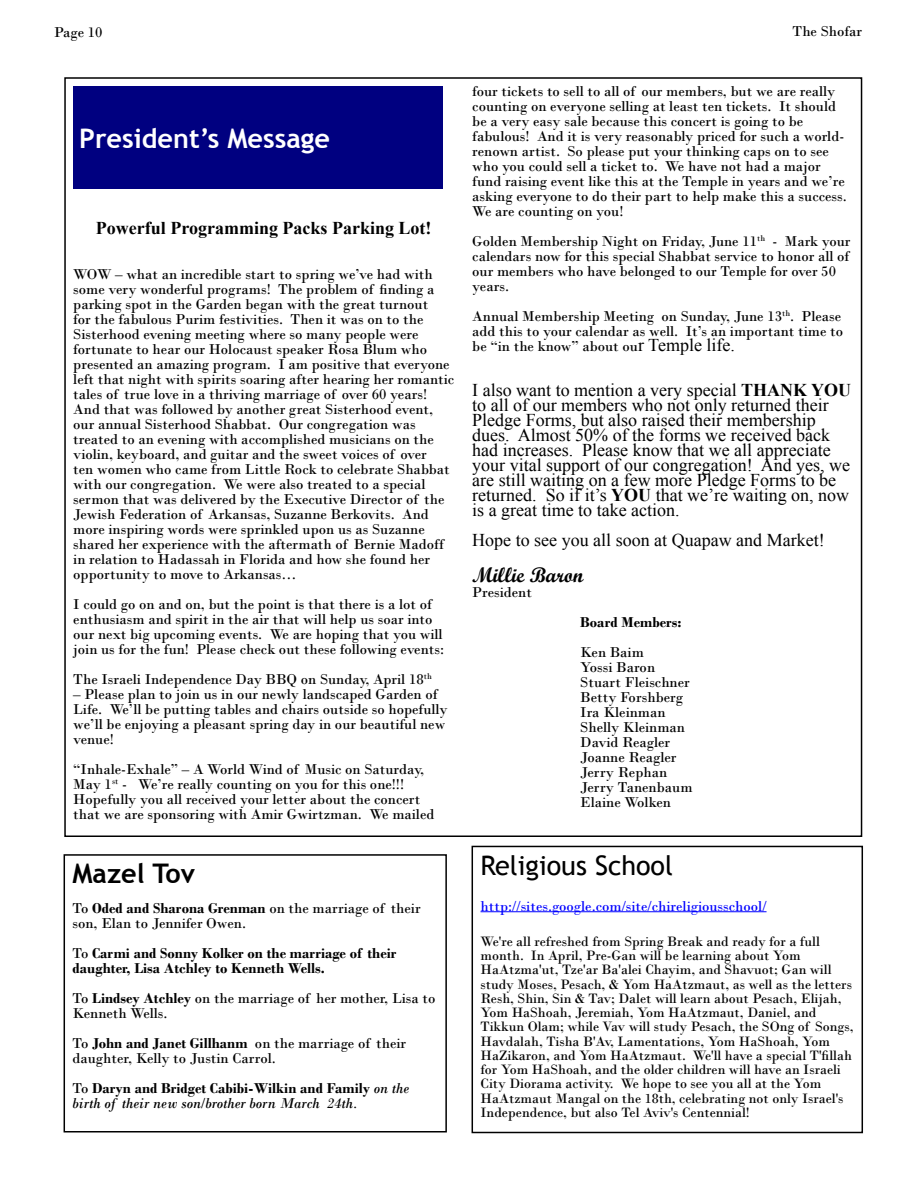
<style>
.page{position:relative;width:918px;height:1188px;background:#fff}
.page>*{position:absolute;margin:0;border:0;box-sizing:border-box;transform-origin:0 0}
.t1{font:700 27px "Trebuchet MS";color:#fff}
.t2{font:27px "Trebuchet MS";color:#000}
.t3{font:700 27px "Trebuchet MS";color:#000}
.t4{font:21px "Script MT Bold";color:#000}
.t5{font:18px/15px "Times New Roman";color:#000}
.t6{font:700 18px "Times New Roman";color:#000}
.t7{font:15px/15px "Bodoni";color:#000}
.t8{font:700 15px/15px "Bodoni";color:#000}
.t9{font:italic 15px/15px "Bodoni";color:#000}
.t10{font:15px "Bodoni";color:#00f}
.t11{font:14.25px/14.2px "Bodoni";color:#000}
.s1{font-weight:700}
.s2{font-weight:400}
.s3{font-style:normal}
.s4{font-weight:700;font-style:normal}
.s5{font-family:"Times New Roman";font-size:18px}
</style>
<div class="page">
<div style="left:73px;top:86px;width:369px;height:103px;background:#000080"></div>
<div style="left:64px;top:854px;width:383px;height:278px;border:2px solid #000"></div>
<hr style="left:481px;top:911px;width:286px;height:1px;background:#00f">
<div style="left:472px;top:846px;width:391px;height:287px;border:2px solid #000"></div>
<p class="t7" style="left:54px;top:25px;width:50px">Page 10</p>
<p class="t7" style="left:793px;top:23px;width:71px">The Shofar</p>
<h1 class="t1" style="left:79px;top:121px;width:252px">President’s Message</h1>
<p class="t6" style="left:96px;top:215px;width:337px">Powerful Programming Packs Parking Lot!</p>
<p class="t7" style="left:73px;top:267px;width:383px">WOW – what an incredible start to spring we’ve had with some very wonderful programs! The problem of finding a parking spot in the Garden began with the great turnout<br>for the fabulous Purim festivities. Then it was on to the Sisterhood evening meeting where so many people were fortunate to hear our Holocaust speaker Rosa Blum who presented an amazing program. I am positive that everyone left that night with spirits soaring after hearing her romantic tales of true love in a thriving marriage of over 60 years!<br>And that was followed by another great Sisterhood event, our annual Sisterhood Shabbat. Our congregation was treated to an evening with accomplished musicians on the violin, keyboard, and guitar and the sweet voices of over<br>ten women who came from Little Rock to celebrate Shabbat with our congregation. We were also treated to a special sermon that was delivered by the Executive Director of the Jewish Federation of Arkansas, Suzanne Berkovits. And more inspiring words were sprinkled upon us as Suzanne shared her experience with the aftermath of Bernie Madoff in relation to Hadassah in Florida and how she found her opportunity to move to Arkansas…</p>
<p class="t7" style="left:73px;top:597px;width:372px">I could go on and on, but the point is that there is a lot of enthusiasm and spirit in the air that will help us soar into our next big upcoming events. We are hoping that you will join us for the fun! Please check out these following events:</p>
<p class="t7" style="left:73px;top:672px;width:360px">The Israeli Independence Day BBQ on Sunday, April 18<sup>th</sup></p>
<p class="t7" style="left:73px;top:687px;width:376px">– Please plan to join us in our newly landscaped Garden of Life. We’ll be putting tables and chairs outside so hopefully we’ll be enjoying a pleasant spring day in our beautiful new venue!</p>
<p class="t7" style="left:73px;top:762px;width:363px">“Inhale-Exhale” – A World Wind of Music on Saturday, May 1<sup>st</sup> - We’re really counting on you for this one!!!<br>Hopefully you all received your letter about the concert that we are sponsoring with Amir Gwirtzman. We mailed</p>
<h1 class="t3" style="left:73px;top:857px;width:124px">Mazel Tov</h1>
<p class="t7" style="left:73px;top:901px;width:350px">To <span class="s1">Oded and Sharona Grenman</span> on the marriage of their son, Elan to Jennifer Owen.</p>
<p class="t8" style="left:73px;top:946px;width:326px"><span class="s2">To</span> Carmi and Sonny Kolker on the marriage of their daughter, Lisa Atchley to Kenneth Wells.</p>
<p class="t7" style="left:73px;top:991px;width:364px">To <span class="s1">Lindsey Atchley</span> on the marriage of her mother, Lisa to<br>Kenneth Wells.</p>
<p class="t7" style="left:73px;top:1036px;width:335px">To <span class="s1">John and Janet Gillhanm</span> on the marriage of their daughter, Kelly to Justin Carrol.</p>
<p class="t9" style="left:73px;top:1081px;width:338px"><span class="s3">To</span> <span class="s4">Daryn and Bridget Cabibi-Wilkin and Family</span> on the birth of their new son/brother born March 24th.</p>
<p class="t7" style="left:472px;top:84px;width:376px">four tickets to sell to all of our members, but we are really counting on everyone selling at least ten tickets. It should be a very easy sale because this concert is going to be fabulous! And it is very reasonably priced for such a world&shy;renown artist. So please put your thinking caps on to see who you could sell a ticket to. We have not had a major fund raising event like this at the Temple in years and we’re asking everyone to do their part to help make this a success.<br>We are counting on you!</p>
<p class="t7" style="left:472px;top:234px;width:380px">Golden Membership Night on Friday, June 11<sup>th</sup> - Mark your calendars now for this special Shabbat service to honor all of our members who have belonged to our Temple for over 50 years.</p>
<p class="t7" style="left:472px;top:309px;width:372px;text-align:justify">Annual Membership Meeting on Sunday, June 13<sup>th</sup>. Please add this to your calendar as well. It’s an important time to be “in the know” about ou<span class="s5">r Temple life.</span></p>
<p class="t5" style="left:472px;top:382px;width:380px">I also want to mention a very special <span class="s1">THANK YOU </span>to all of our members who not only returned their Pledge Forms, but also raised their membership dues. Almost 50% of the forms we received back had increases. Please know that we all appreciate your vital support of our congregation! And yes, we are still waiting on a few more Pledge Forms to be returned. So if it’s <span class="s1">YOU</span> that we’re waiting on, now is a great time to take action.</p>
<p class="t5" style="left:472px;top:532px;width:354px">Hope to see you all soon at Quapaw and Market!</p>
<h2 class="t4" style="left:472px;top:562px;width:113px">Millie Baron</h2>
<p class="t7" style="left:472px;top:585px;width:61px">President</p>
<p class="t8" style="left:580px;top:615px;width:103px">Board Members:</p>
<p class="t7" style="left:580px;top:645px;width:114px">Ken Baim<br>Yossi Baron<br>Stuart Fleischner<br>Betty Forshberg<br>Ira Kleinman<br>Shelly Kleinman<br>David Reagler<br>Joanne Reagler<br>Jerry Rephan<br>Jerry Tanenbaum<br>Elaine Wolken</p>
<h1 class="t2" style="left:481px;top:849px;width:194px">Religious School</h1>
<p class="t10" style="left:481px;top:897px;width:288px">http://sites.google.com/site/chireligiousschool/</p>
<p class="t11" style="left:481px;top:934px;width:375px">We're all refreshed from Spring Break and ready for a full month. In April, Pre-Gan will be learning about Yom HaAtzma'ut, Tze'ar Ba'alei Chayim, and Shavuot; Gan will study Moses, Pesach, &amp; Yom HaAtzmaut, as well as the letters Resh, Shin, Sin &amp; Tav; Dalet will learn about Pesach, Elijah, Yom HaShoah, Jeremiah, Yom HaAtzmaut, Daniel, and Tikkun Olam; while Vav will study Pesach, the SOng of Songs, Havdalah, Tisha B'Av, Lamentations, Yom HaShoah, Yom HaZikaron, and Yom HaAtzmaut. We'll have a special T'fillah for Yom HaShoah, and the older children will have an Israeli City Diorama activity. We hope to see you all at the Yom HaAtzmaut Mangal on the 18th, celebrating not only Israel's Independence, but also Tel Aviv's Centennial!</p>
</div>
